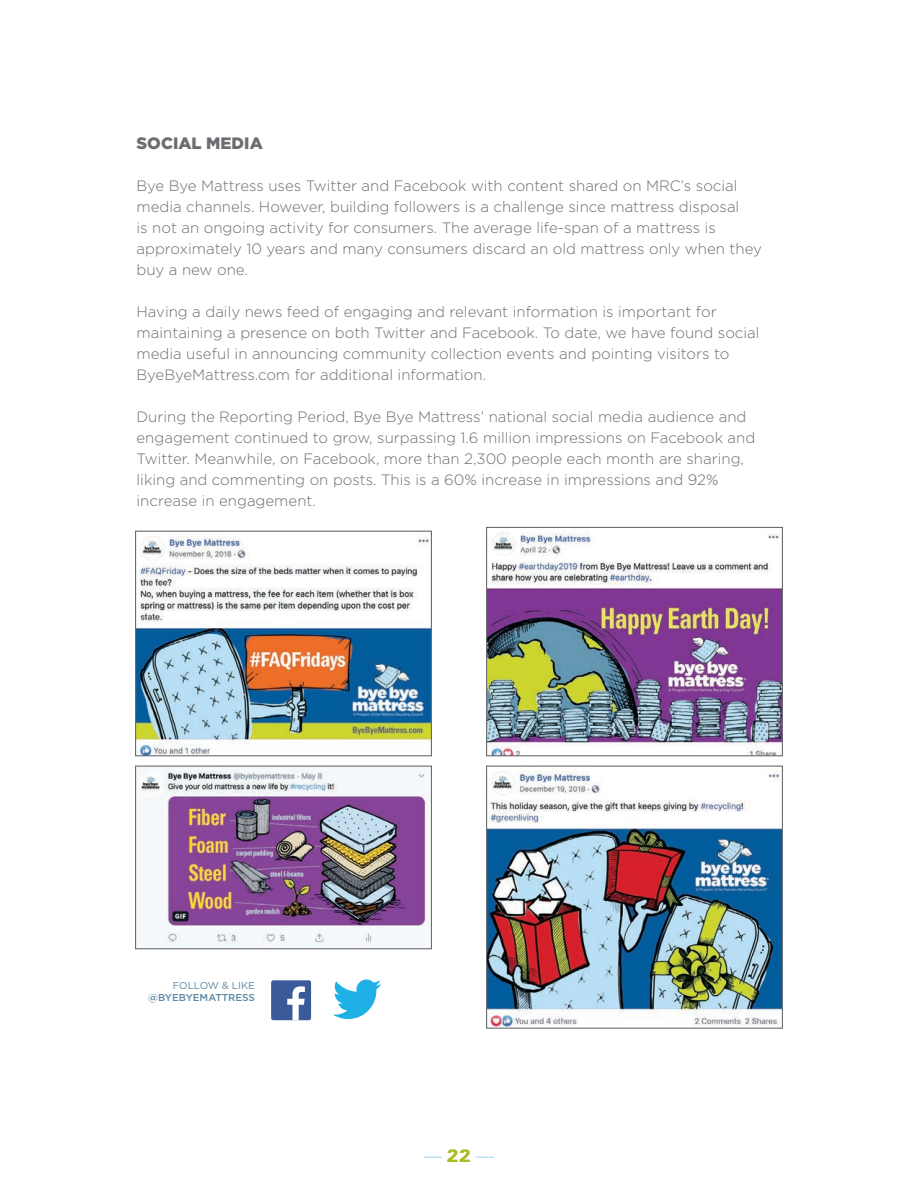
<style>
.page{position:relative;width:918px;height:1188px;background:#fff}
.page>*{position:absolute;margin:0;border:0;box-sizing:border-box;transform-origin:0 0}
.t1{font:300 18px "Univers";color:#aad6f2}
.t2{font:900 16.5px "Gotham HTF";color:#6c6d70}
.t3{font:300 15px/21px "Gotham HTF";color:#6c6d70}
.t4{font:500 10.05px "Gotham";color:#5c88a2}
.t5{font:10.05px "Gotham";color:#5c88a2}
.s1{font-weight:900;color:#aabb24}
</style>
<div class="page">
<img style="left:137px;top:536px;width:293px;height:218px">
<div style="left:135px;top:531px;width:297px;height:225px;border:1px solid #6c6d70"></div>
<div style="left:271px;top:980px;width:40px;height:40px;background:#3b5a9a;border-radius:2px"></div>
<svg style="left:287px;top:986px;width:18px;height:34px"></svg>
<svg style="left:333px;top:979px;width:48px;height:40px"></svg>
<img style="left:137px;top:768px;width:293px;height:179px">
<div style="left:135px;top:766px;width:297px;height:183px;border:1px solid #6c6d70"></div>
<img style="left:488px;top:771px;width:293px;height:256px">
<div style="left:486px;top:766px;width:297px;height:263px;border:1px solid #6c6d70"></div>
<img style="left:488px;top:532px;width:293px;height:222px">
<div style="left:486px;top:527px;width:297px;height:229px;border:1px solid #6c6d70"></div>
<p class="t2" style="left:137px;top:134px;width:128px">SOCIAL MEDIA</p>
<p class="t3" style="left:137px;top:176px;width:627px">Bye Bye Mattress uses Twitter and Facebook with content shared on MRC’s social media channels. However, building followers is a challenge since mattress disposal<br>is not an ongoing activity for consumers. The average life-span of a mattress is approximately 10 years and many consumers discard an old mattress only when they buy a new one.</p>
<p class="t3" style="left:137px;top:302px;width:625px">Having a daily news feed of engaging and relevant information is important for maintaining a presence on both Twitter and Facebook. To date, we have found social media useful in announcing community collection events and pointing visitors to ByeByeMattress.com for additional information.</p>
<p class="t3" style="left:137px;top:407px;width:620px">During the Reporting Period, Bye Bye Mattress’ national social media audience and engagement continued to grow, surpassing 1.6 million impressions on Facebook and Twitter. Meanwhile, on Facebook, more than 2,300 people each month are sharing, liking and commenting on posts. This is a 60% increase in impressions and 92% increase in engagement.</p>
<p class="t5" style="left:173px;top:979px;width:84px">FOLLOW &amp; LIKE</p>
<p class="t4" style="left:148px;top:990px;width:108px">@BYEBYEMATTRESS</p>
<p class="t1" style="left:424px;top:1145px;width:72px">—<span class="s1">22</span>—</p>
</div>
